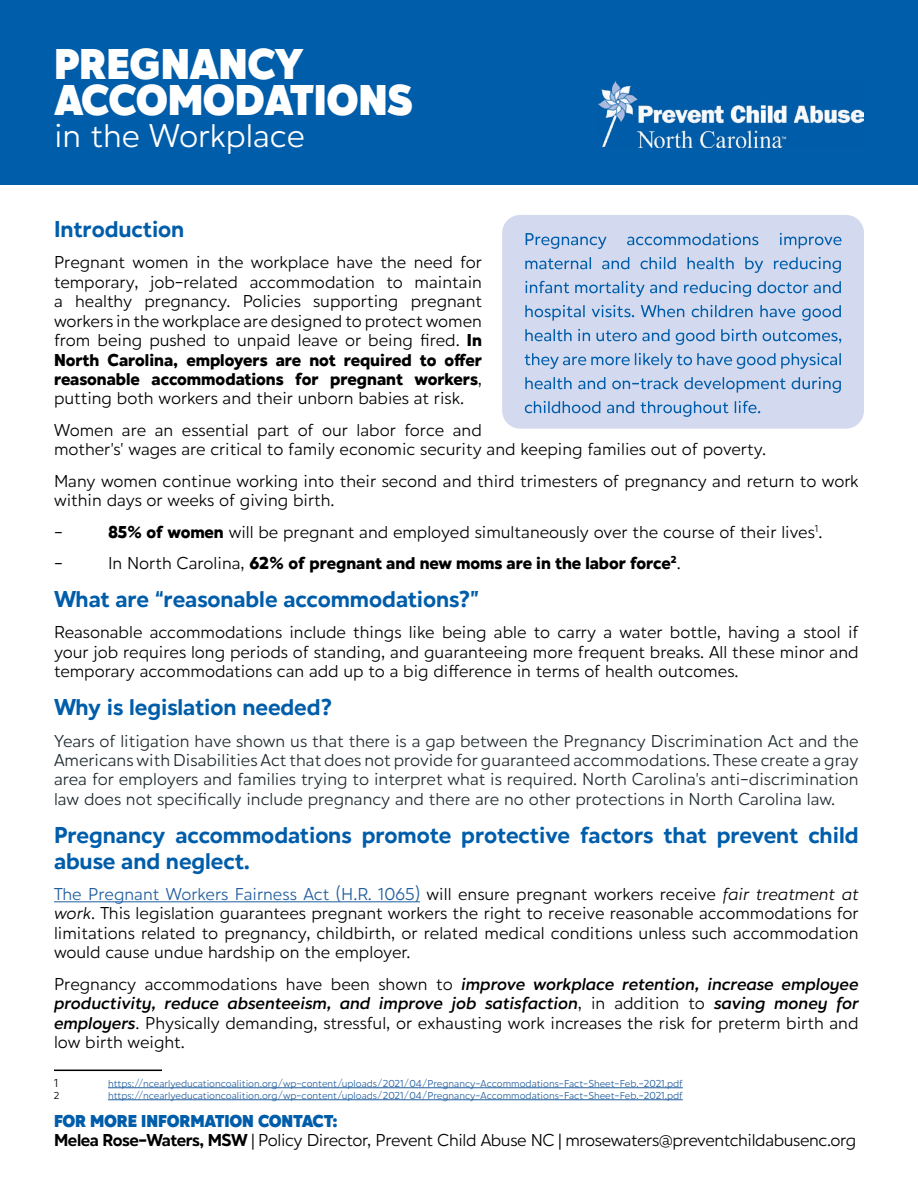
<style>
.page{position:relative;width:918px;height:1188px;background:#fff}
.page>*{position:absolute;margin:0;border:0;box-sizing:border-box;transform-origin:0 0}
.t1{font:800 45px/36px "Hartwell";letter-spacing:-.01em;color:#fff}
.t2{font:34.35px "Hartwell";color:#fff}
.t3{font:700 24px/26px "Hartwell";letter-spacing:-.005em;color:#005daa}
.t4{font:18px/19.4px "Hartwell";color:#000;text-align:justify}
.t5{font:18px/19.4px "Hartwell";color:#202a2f;text-align:justify}
.t6{font:18px/19.4px "Hartwell";letter-spacing:-.025em;color:#000}
.t7{font:900 18px "Hartwell";letter-spacing:-.005em;color:#000}
.t8{font:12px "Hartwell";color:#000}
.t9{font:10.5px "Hartwell";letter-spacing:-.005em;color:#215e9e}
.t10{font:10.5px "Hartwell";color:#000}
.s1{font-weight:900}
.s2{font-weight:400}
.s3{color:#215e9e}
.s4{font-style:italic}
.s5{font-weight:600;font-style:italic}
.s6{font-weight:800;color:#005daa}
.s7{font-weight:700}
</style>
<div class="page">
<div style="left:502px;top:215px;width:362px;height:214px;background:#d3d9ee;border-radius:18px"></div>
<div style="left:0;top:0;width:918px;height:185px;background:#005daa"></div>
<img style="left:599px;top:82px;width:265px;height:65px">
<hr style="left:54px;top:901px;width:366px;height:1px;background:#215e9e">
<hr style="left:54px;top:1070px;width:108px;height:1px;background:#000">
<hr style="left:108px;top:1088px;width:575px;height:1px;background:#215e9e">
<hr style="left:108px;top:1100px;width:575px;height:1px;background:#215e9e">
<svg style="left:525px;top:401px;width:235px;height:16px"></svg>
<svg style="left:525px;top:377px;width:316px;height:16px"></svg>
<svg style="left:525px;top:353px;width:316px;height:16px"></svg>
<svg style="left:525px;top:329px;width:316px;height:16px"></svg>
<svg style="left:525px;top:305px;width:316px;height:16px"></svg>
<svg style="left:525px;top:281px;width:316px;height:16px"></svg>
<svg style="left:525px;top:257px;width:316px;height:16px"></svg>
<svg style="left:526px;top:233px;width:316px;height:16px"></svg>
<h1 class="t1" style="left:54px;top:51px;width:360px">PREGNANCY<br>ACCOMODATIONS</h1>
<h2 class="t2" style="left:54px;top:116px;width:252px">in the Workplace</h2>
<h3 class="t3" style="left:54px;top:218px;width:132px">Introduction</h3>
<p class="t4" style="left:54px;top:254px;width:430px">Pregnant women in the workplace have the need for temporary, job-related accommodation to maintain a healthy pregnancy. Policies supporting pregnant workers in the workplace are designed to protect women from being pushed to unpaid leave or being fired. <span class="s1">In North Carolina, employers are not required to offer reasonable accommodations for pregnant workers</span>, putting both workers and their unborn babies at risk.</p>
<p class="t4" style="left:54px;top:422px;width:714px">Women are an essential part of our labor force and<br>mother’s’ wages are critical to family economic security and keeping families out of poverty.</p>
<p class="t4" style="left:54px;top:473px;width:806px">Many women continue working into their second and third trimesters of pregnancy and return to work within days or weeks of giving birth.</p>
<p class="t4" style="left:54px;top:524px;width:10px">-</p>
<p class="t4" style="left:108px;top:524px;width:716px"><span class="s1">85% of women</span> will be pregnant and employed simultaneously over the course of their lives<sup>1</sup>.</p>
<p class="t4" style="left:54px;top:555px;width:10px">-</p>
<p class="t7" style="left:108px;top:553px;width:574px"><span class="s2">In North Carolina,</span> 62% of pregnant and new moms are in the labor force<sup>2</sup><span class="s2">.</span></p>
<h3 class="t3" style="left:54px;top:588px;width:427px">What are “reasonable accommodations?”</h3>
<p class="t4" style="left:54px;top:624px;width:806px">Reasonable accommodations include things like being able to carry a water bottle, having a stool if your job requires long periods of standing, and guaranteeing more frequent breaks. All these minor and temporary accommodations can add up to a big difference in terms of health outcomes.</p>
<h3 class="t3" style="left:54px;top:696px;width:280px">Why is legislation needed?</h3>
<p class="t5" style="left:54px;top:733px;width:806px">Years of litigation have shown us that there is a gap between the Pregnancy Discrimination Act and the Americans with Disabilities Act that does not provide for guaranteed accommodations. These create a gray area for employers and families trying to interpret what is required. North Carolina’s anti-discrimination law does not specifically include pregnancy and there are no other protections in North Carolina law.</p>
<h3 class="t3" style="left:54px;top:824px;width:806px">Pregnancy accommodations promote protective factors that prevent child abuse and neglect.</h3>
<p class="t4" style="left:54px;top:886px;width:806px"><span class="s3">The Pregnant Workers Fairness Act (H.R. 1065)</span> will ensure pregnant workers receive <span class="s4">fair treatment at work</span>. This legislation guarantees pregnant workers the right to receive reasonable accommodations for limitations related to pregnancy, childbirth, or related medical conditions unless such accommodation would cause undue hardship on the employer.</p>
<p class="t4" style="left:54px;top:976px;width:806px">Pregnancy accommodations have been shown to <span class="s5">improve workplace retention, increase employee productivity, reduce absenteeism, and improve job satisfaction</span>, in addition to <span class="s5">saving money for employers</span>. Physically demanding, stressful, or exhausting work increases the risk for preterm birth and low birth weight.</p>
<p class="t8" style="left:54px;top:1076px;width:6px">1</p>
<p class="t9" style="left:108px;top:1077px;width:576px">https://ncearlyeducationcoalition.org/wp-content/uploads/2021/04/Pregnancy-Accommodations-Fact-Sheet-Feb.-2021.pdf</p>
<p class="t10" style="left:54px;top:1089px;width:7px">2</p>
<p class="t9" style="left:108px;top:1089px;width:576px">https://ncearlyeducationcoalition.org/wp-content/uploads/2021/04/Pregnancy-Accommodations-Fact-Sheet-Feb.-2021.pdf</p>
<p class="t6" style="left:54px;top:1113px;width:804px"><span class="s6">FOR MORE INFORMATION CONTACT:<br></span><span class="s7">Melea Rose-Waters, MSW</span> | Policy Director, Prevent Child Abuse NC | mrosewaters@preventchildabusenc.org</p>
</div>
